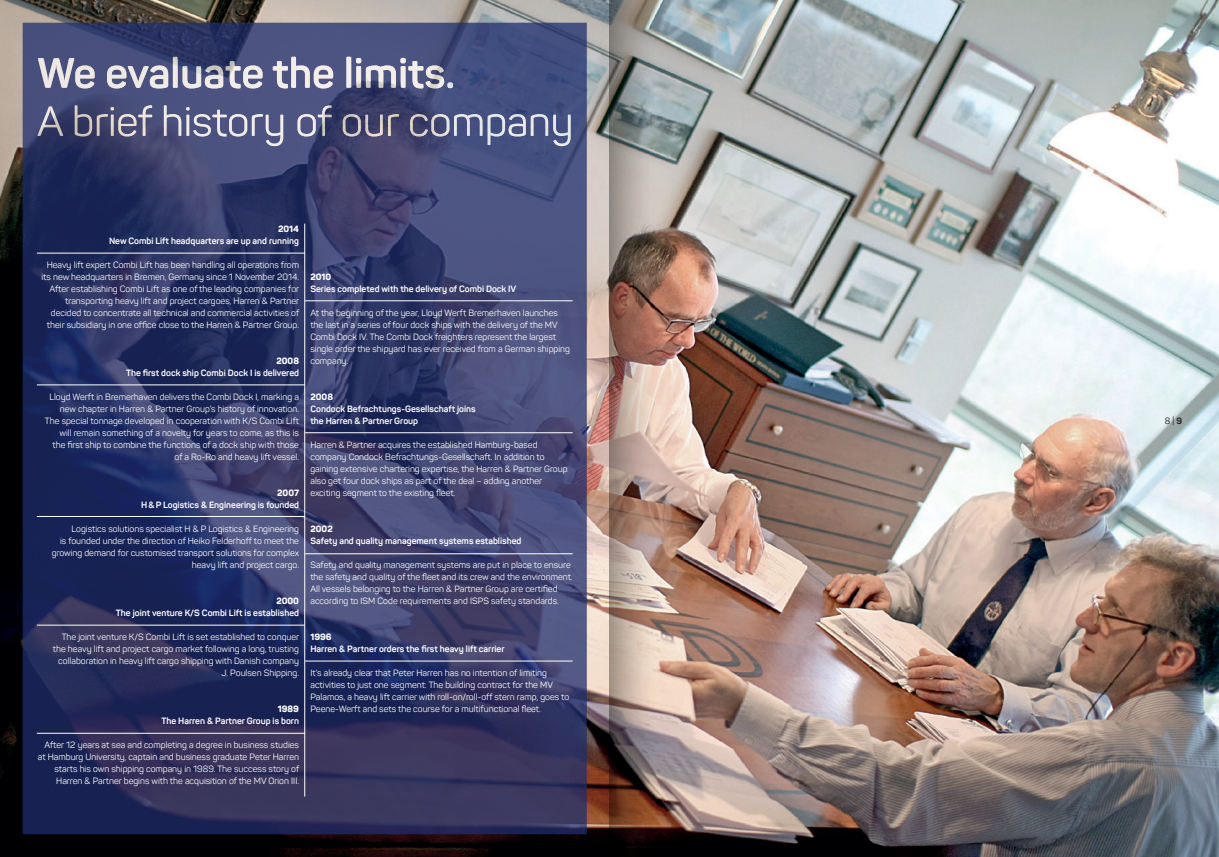
<style>
.page{position:relative;width:1219px;height:857px;background:#fff}
.page>*{position:absolute;margin:0;border:0;box-sizing:border-box;transform-origin:0 0}
.t1{font:9px/12px "Panton";color:#fff;text-align:right}
.t2{font:700 9px/12px "Panton";color:#fff}
.t3{font:800 9px "Panton";color:#fff}
.t4{font:9px "Panton";color:#231f20}
.s1{font-weight:700}
</style>
<div class="page">
<img style="left:0;top:0;width:1219px;height:856px">
<svg style="left:23px;top:23px;width:564px;height:810px;background:#343a67"></svg>
<hr style="left:304px;top:223px;width:1px;height:573px;background:#fff">
<hr style="left:37px;top:252px;width:268px;height:1px;background:#fff">
<hr style="left:37px;top:384px;width:268px;height:1px;background:#fff">
<hr style="left:37px;top:516px;width:268px;height:1px;background:#fff">
<hr style="left:37px;top:624px;width:268px;height:1px;background:#fff">
<hr style="left:37px;top:732px;width:268px;height:1px;background:#fff">
<hr style="left:305px;top:300px;width:268px;height:1px;background:#fff">
<hr style="left:305px;top:432px;width:268px;height:1px;background:#fff">
<hr style="left:305px;top:553px;width:268px;height:1px;background:#fff">
<hr style="left:305px;top:660px;width:268px;height:1px;background:#fff">
<svg style="left:37px;top:105px;width:534px;height:41px;background:#5e6386"></svg>
<svg style="left:38px;top:57px;width:415px;height:32px;background:#8487a1"></svg>
<img style="left:609px;top:0;width:49px;height:856px">
<p class="t3" style="left:278px;top:223px;width:22px">2014</p>
<p class="t2" style="left:109px;top:234px;width:191px">New Combi Lift headquarters are up and running</p>
<p class="t1" style="left:41px;top:258px;width:259px">Heavy lift expert Combi Lift has been handling all operations from its new headquarters in Bremen, Germany since 1 November 2014.<br>After establishing Combi Lift as one of the leading companies for transporting heavy lift and project cargoes, Harren &amp; Partner decided to concentrate all technical and commercial activities of their subsidiary in one office close to the Harren &amp; Partner Group.</p>
<p class="t3" style="left:276px;top:355px;width:24px">2008</p>
<p class="t2" style="left:126px;top:366px;width:175px">The first dock ship Combi Dock I is delivered</p>
<p class="t1" style="left:45px;top:390px;width:256px">Lloyd Werft in Bremerhaven delivers the Combi Dock I, marking a new chapter in Harren &amp; Partner Group’s history of innovation.<br>The special tonnage developed in cooperation with K/S Combi Lift will remain something of a novelty for years to come, as this is the first ship to combine the functions of a dock ship with those of a Ro-Ro and heavy lift vessel.</p>
<p class="t3" style="left:277px;top:487px;width:23px">2007</p>
<p class="t2" style="left:141px;top:498px;width:159px">H&amp;P Logistics &amp; Engineering is founded</p>
<p class="t1" style="left:52px;top:522px;width:249px">Logistics solutions specialist H &amp; P Logistics &amp; Engineering<br>is founded under the direction of Heiko Felderhoff to meet the growing demand for customised transport solutions for complex heavy lift and project cargo.</p>
<p class="t3" style="left:276px;top:595px;width:24px">2000</p>
<p class="t2" style="left:116px;top:606px;width:185px">The joint venture K/S Combi Lift is established</p>
<p class="t1" style="left:53px;top:630px;width:248px">The joint venture K/S Combi Lift is set established to conquer the heavy lift and project cargo market following a long, trusting collaboration in heavy lift cargo shipping with Danish company J. Poulsen Shipping.</p>
<p class="t3" style="left:278px;top:703px;width:23px">1989</p>
<p class="t2" style="left:161px;top:714px;width:139px">The Harren &amp; Partner Group is born</p>
<p class="t1" style="left:38px;top:738px;width:263px">After 12 years at sea and completing a degree in business studies at Hamburg University, captain and business graduate Peter Harren starts his own shipping company in 1989. The success story of Harren &amp; Partner begins with the acquisition of the MV Orion III.</p>
<p class="t3" style="left:310px;top:271px;width:22px">2010</p>
<p class="t2" style="left:310px;top:282px;width:207px">Series completed with the delivery of Combi Dock IV</p>
<p class="t1" style="left:310px;top:306px;width:261px;text-align:left">At the beginning of the year, Lloyd Werft Bremerhaven launches the last in a series of four dock ships with the delivery of the MV Combi Dock IV. The Combi Dock freighters represent the largest single order the shipyard has ever received from a German shipping company.</p>
<p class="t3" style="left:310px;top:391px;width:24px">2008</p>
<p class="t2" style="left:310px;top:402px;width:167px">Condock Befrachtungs-Gesellschaft joins the Harren &amp; Partner Group</p>
<p class="t1" style="left:310px;top:438px;width:259px;text-align:left">Harren &amp; Partner acquires the established Hamburg-based company Condock Befrachtungs-Gesellschaft. In addition to gaining extensive chartering expertise, the Harren &amp; Partner Group also get four dock ships as part of the deal – adding another exciting segment to the existing fleet.</p>
<p class="t3" style="left:310px;top:523px;width:24px">2002</p>
<p class="t2" style="left:310px;top:534px;width:213px">Safety and quality management systems established</p>
<p class="t1" style="left:310px;top:558px;width:264px;text-align:left">Safety and quality management systems are put in place to ensure the safety and quality of the fleet and its crew and the environment.<br>All vessels belonging to the Harren &amp; Partner Group are certified according to ISM Code requirements and ISPS safety standards.</p>
<p class="t3" style="left:310px;top:631px;width:23px">1996</p>
<p class="t2" style="left:310px;top:642px;width:196px">Harren &amp; Partner orders the first heavy lift carrier</p>
<p class="t1" style="left:310px;top:666px;width:260px;text-align:left">It’s already clear that Peter Harren has no intention of limiting activities to just one segment: The building contract for the MV Palamos, a heavy lift carrier with roll-on/roll-off stern ramp, goes to Peene-Werft and sets the course for a multifunctional fleet.</p>
<p class="t4" style="left:1165px;top:415px;width:19px">8 | <span class="s1">9</span></p>
</div>
